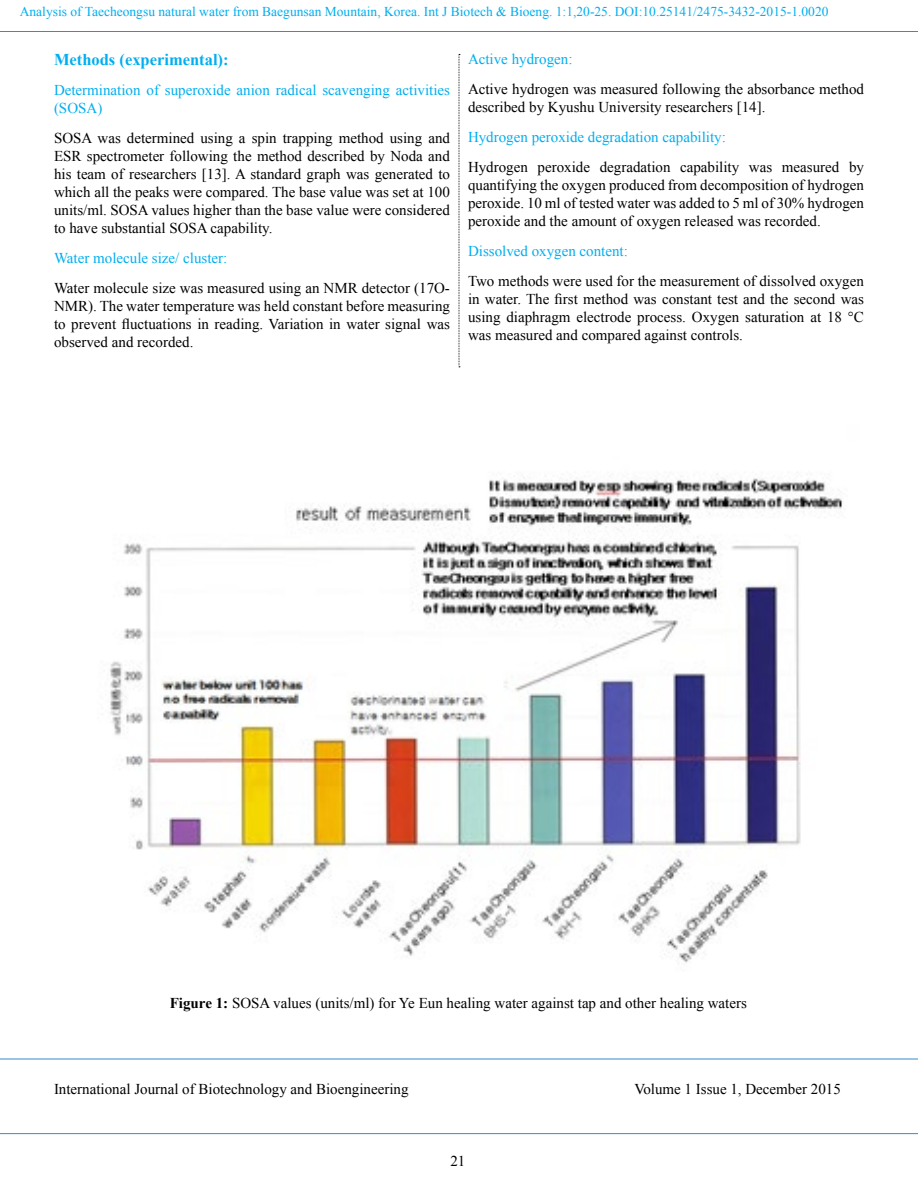
<style>
.page{position:relative;width:918px;height:1188px;background:#fff}
.page>*{position:absolute;margin:0;border:0;box-sizing:border-box;transform-origin:0 0}
.t1{font:700 16.5px "Times New Roman";color:#00aeef}
.t2{font:15px/18px "Times New Roman";color:#000;text-align:justify}
.t3{font:15px/18px "Times New Roman";color:#00aeef}
.t4{font:13.5px "Times New Roman";color:#00aeef}
.s1{font-weight:700}
</style>
<div class="page">
<hr style="left:0;top:31px;width:918px;height:1px;background:#378bca">
<hr style="left:0;top:1059px;width:918px;height:1px;background:#378bca">
<hr style="left:0;top:1133px;width:918px;height:1px;background:#378bca">
<img style="left:110px;top:473px;width:732px;height:490px">
<svg style="left:459px;top:54px;width:1px;height:313px"></svg>
<p class="t4" style="left:20px;top:3px;width:810px">Analysis of Taecheongsu natural water from Baegunsan Mountain, Korea. Int J Biotech &amp; Bioeng. 1:1,20-25. DOI:10.25141/2475-3432-2015-1.0020</p>
<p class="t1" style="left:54px;top:48px;width:176px">Methods (experimental):</p>
<p class="t3" style="left:54px;top:81px;width:398px">Determination of superoxide anion radical scavenging activities (SOSA)</p>
<p class="t2" style="left:54px;top:129px;width:398px">SOSA was determined using a spin trapping method using and ESR spectrometer following the method described by Noda and his team of researchers [13]. A standard graph was generated to which all the peaks were compared. The base value was set at 100 units/ml. SOSA values higher than the base value were considered to have substantial SOSA capability.</p>
<p class="t3" style="left:54px;top:249px;width:175px">Water molecule size/ cluster:</p>
<p class="t2" style="left:54px;top:279px;width:398px">Water molecule size was measured using an NMR detector (17O-NMR). The water temperature was held constant before measuring to prevent fluctuations in reading. Variation in water signal was observed and recorded.</p>
<p class="t3" style="left:468px;top:50px;width:106px">Active hydrogen:</p>
<p class="t2" style="left:468px;top:80px;width:398px">Active hydrogen was measured following the absorbance method described by Kyushu University researchers [14].</p>
<p class="t3" style="left:468px;top:128px;width:259px">Hydrogen peroxide degradation capability:</p>
<p class="t2" style="left:468px;top:158px;width:398px">Hydrogen peroxide degradation capability was measured by quantifying the oxygen produced from decomposition of hydrogen peroxide. 10 ml of tested water was added to 5 ml of 30% hydrogen peroxide and the amount of oxygen released was recorded.</p>
<p class="t3" style="left:468px;top:242px;width:161px">Dissolved oxygen content:</p>
<p class="t2" style="left:468px;top:272px;width:398px">Two methods were used for the measurement of dissolved oxygen in water. The first method was constant test and the second was using diaphragm electrode process. Oxygen saturation at 18 °C was measured and compared against controls.</p>
<p class="t2" style="left:170px;top:993px;width:579px"><span class="s1">Figure 1:</span> SOSA values (units/ml) for Ye Eun healing water against tap and other healing waters</p>
<p class="t2" style="left:54px;top:1080px;width:356px">International Journal of Biotechnology and Bioengineering</p>
<p class="t2" style="left:634px;top:1080px;width:208px">Volume 1 Issue 1, December 2015</p>
<p class="t2" style="left:450px;top:1152px;width:16px">21</p>
</div>
